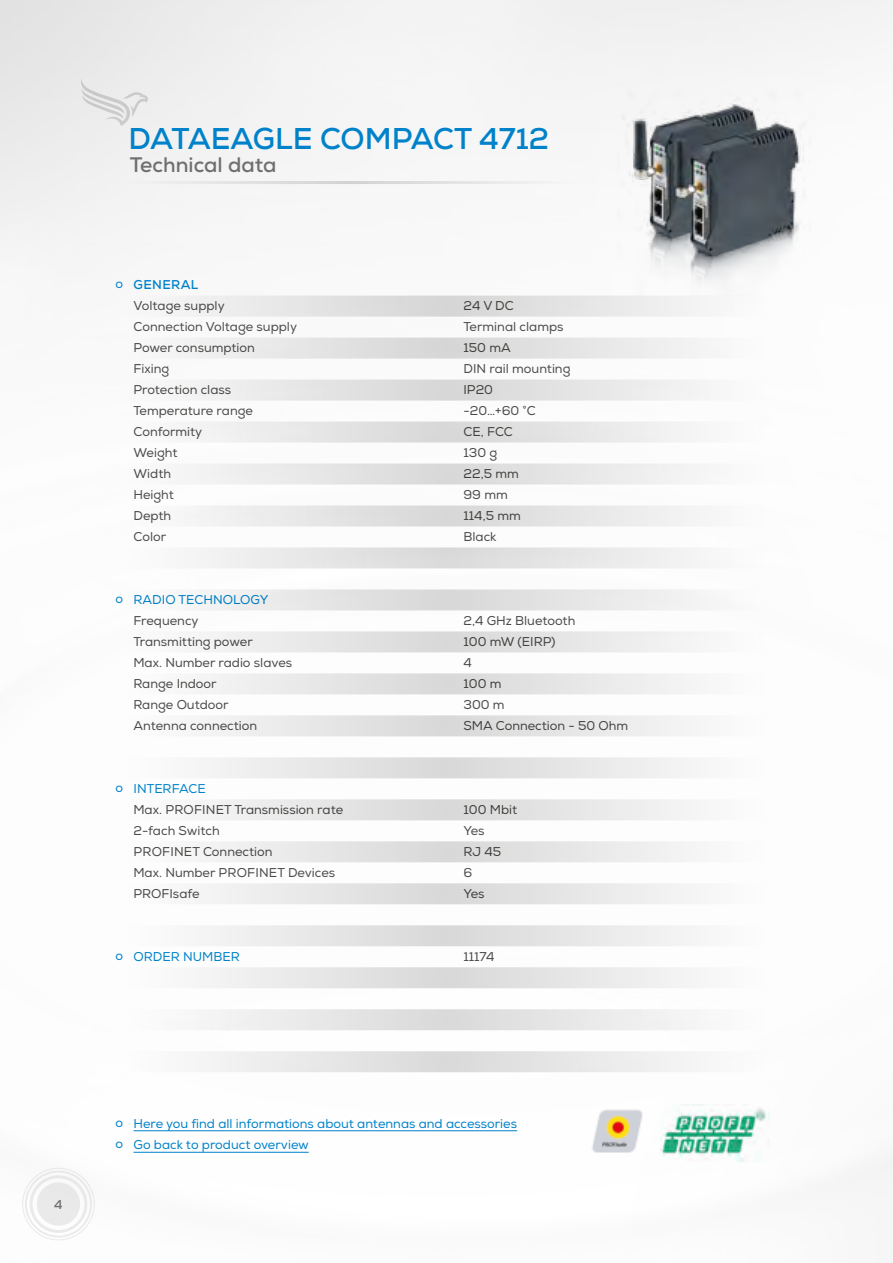
<style>
.page{position:relative;width:893px;height:1263px;background:#fff}
.page>*{position:absolute;margin:0;border:0;box-sizing:border-box;transform-origin:0 0}
.t1{font:700 30px "Nexa";color:#0082ca}
.t2{font:700 21px "Nexa";color:#706f6f}
.t3{font:12.75px/21px "Nexa";color:#4a4a49}
.t4{font:12.75px/21.5px "Nexa";color:#0082ca}
.t5{font:700 12.75px "Nexa";letter-spacing:.03em;color:#0082ca}
.t6{font:700 12.75px "Nexa";color:#706f6f}
</style>
<div class="page">
<svg style="left:80px;top:78px;width:69px;height:48px;background:#e5e5e5"></svg>
<svg style="left:22px;top:1168px;width:73px;height:72px"></svg>
<svg style="left:128px;top:1051px;width:637px;height:21px"></svg>
<svg style="left:128px;top:1009px;width:637px;height:21px"></svg>
<svg style="left:128px;top:338px;width:637px;height:21px"></svg>
<svg style="left:128px;top:925px;width:637px;height:21px"></svg>
<svg style="left:128px;top:967px;width:637px;height:21px"></svg>
<svg style="left:128px;top:296px;width:637px;height:21px"></svg>
<svg style="left:128px;top:631px;width:637px;height:21px"></svg>
<svg style="left:128px;top:463px;width:637px;height:21px"></svg>
<svg style="left:128px;top:799px;width:637px;height:21px"></svg>
<svg style="left:128px;top:380px;width:637px;height:20px"></svg>
<svg style="left:128px;top:715px;width:637px;height:21px"></svg>
<svg style="left:128px;top:547px;width:637px;height:21px"></svg>
<svg style="left:128px;top:883px;width:637px;height:21px"></svg>
<svg style="left:128px;top:673px;width:637px;height:21px"></svg>
<svg style="left:128px;top:505px;width:637px;height:21px"></svg>
<svg style="left:128px;top:841px;width:637px;height:21px"></svg>
<svg style="left:128px;top:421px;width:637px;height:21px"></svg>
<svg style="left:128px;top:757px;width:637px;height:21px"></svg>
<svg style="left:128px;top:589px;width:637px;height:21px"></svg>
<img style="left:661px;top:1104px;width:108px;height:57px">
<img style="left:591px;top:1109px;width:53px;height:43px">
<hr style="left:134px;top:1130px;width:383px;height:1px;background:#0082ca">
<hr style="left:134px;top:1152px;width:175px;height:1px;background:#0082ca">
<img style="left:618px;top:83px;width:198px;height:212px">
<h1 class="t1" style="left:129px;top:119px;width:422px">DATAEAGLE COMPACT 4712</h1>
<h2 class="t2" style="left:130px;top:151px;width:148px">Technical data</h2>
<p class="t4" style="left:115px;top:273px;width:9px">o</p>
<p class="t5" style="left:134px;top:277px;width:66px">GENERAL</p>
<p class="t3" style="left:134px;top:296px;width:165px">Voltage supply<br>Connection Voltage supply<br>Power consumption<br>Fixing<br>Protection class<br>Temperature range<br>Conformity<br>Weight<br>Width<br>Height<br>Depth<br>Color</p>
<p class="t4" style="left:115px;top:588px;width:9px">o</p>
<p class="t4" style="left:134px;top:589px;width:136px">RADIO TECHNOLOGY</p>
<p class="t3" style="left:134px;top:611px;width:160px">Frequency<br>Transmitting power<br>Max. Number radio slaves<br>Range Indoor<br>Range Outdoor<br>Antenna connection</p>
<p class="t4" style="left:115px;top:777px;width:9px">o</p>
<p class="t4" style="left:134px;top:778px;width:74px">INTERFACE</p>
<p class="t3" style="left:134px;top:800px;width:211px">Max. PROFINET Transmission rate<br>2-fach Switch<br>PROFINET Connection<br>Max. Number PROFINET Devices<br>PROFIsafe</p>
<p class="t4" style="left:115px;top:945px;width:9px">o</p>
<p class="t4" style="left:134px;top:946px;width:108px">ORDER NUMBER</p>
<p class="t3" style="left:463px;top:296px;width:109px">24 V DC<br>Terminal clamps<br>150 mA<br>DIN rail mounting<br>IP20<br>-20…+60 °C<br>CE, FCC<br>130 g<br>22,5 mm<br>99 mm<br>114,5 mm<br>Black</p>
<p class="t3" style="left:463px;top:611px;width:166px">2,4 GHz Bluetooth<br>100 mW (EIRP)<br>4<br>100 m<br>300 m<br>SMA Connection - 50 Ohm</p>
<p class="t3" style="left:463px;top:800px;width:55px">100 Mbit<br>Yes<br>RJ 45<br>6<br>Yes</p>
<p class="t3" style="left:463px;top:947px;width:33px">11174</p>
<p class="t6" style="left:54px;top:1196px;width:10px">4</p>
<p class="t4" style="left:115px;top:1113px;width:403px">o Here you find all informations about antennas and accessories o Go back to product overview</p>
</div>
